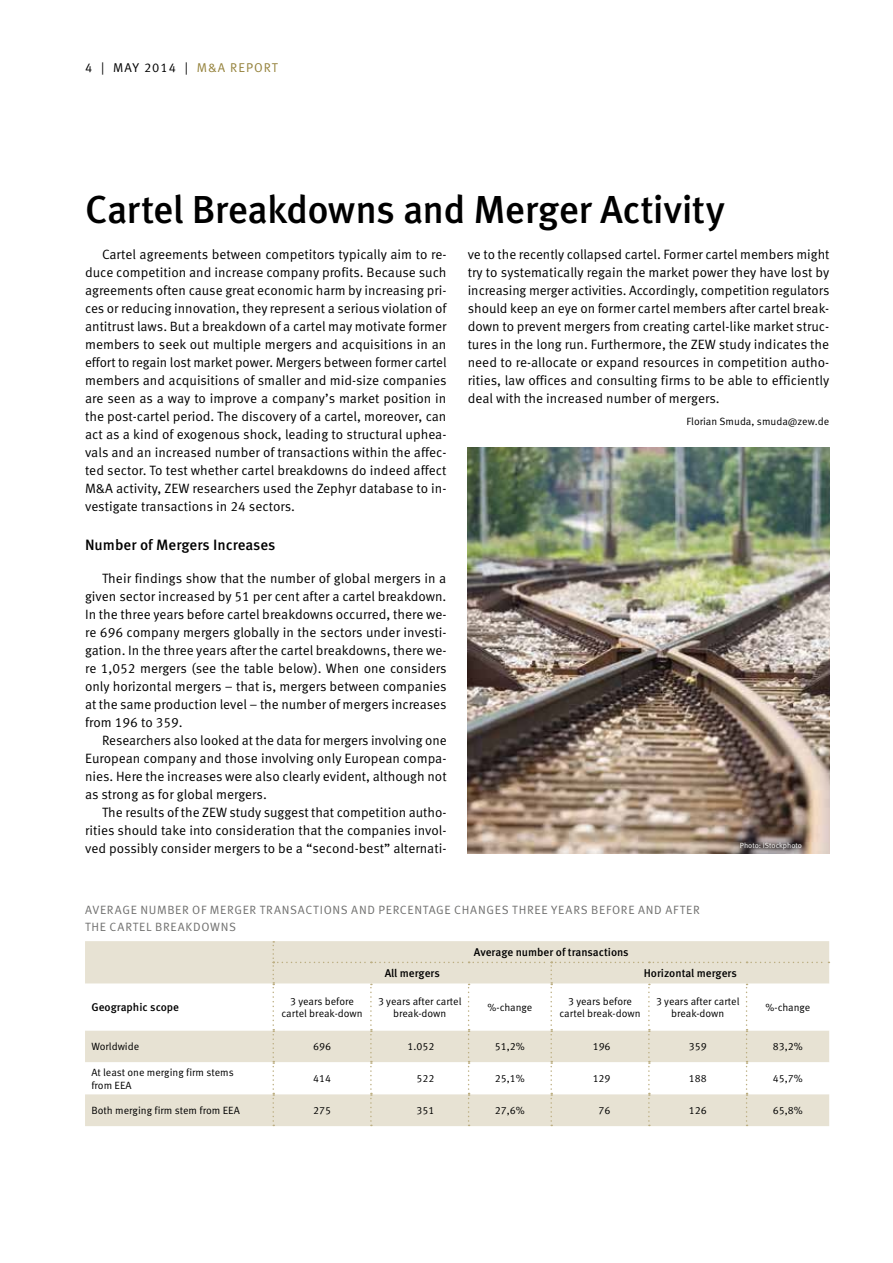
<style>
.page{position:relative;width:893px;height:1263px;background:#fff}
.page>*{position:absolute;margin:0;border:0;box-sizing:border-box;transform-origin:0 0}
.t1{font:500 39px "Meta Pro";letter-spacing:-.02em;color:#000}
.t2{font:500 15px "Meta Pro";color:#000}
.t3{font:13.5px/18px "Meta Pro";color:#000;text-align:justify}
.t4{font:12.75px "Meta Pro";letter-spacing:.08em;color:#000}
.t5{font:12px/17.2px "Meta Pro";letter-spacing:.055em;color:#6f6f6e}
.t6{font:500 11.25px "Meta Pro";color:#000}
.t7{font:10.5px/12.8px "Meta Pro";color:#000;text-align:center}
.t8{font:7.5px "Meta Pro";color:#fff}
.s1{color:#94813a}
</style>
<div class="page">
<div style="left:85px;top:941px;width:187px;height:185px;background:#e7e2d3"></div>
<svg style="left:85px;top:984px;width:187px;height:110px"></svg>
<svg style="left:272px;top:941px;width:557px;height:185px"></svg>
<img style="left:468px;top:447px;width:361px;height:406px">
<p class="t4" style="left:85px;top:60px;width:194px">4 | MAY 2014 | <span class="s1">M&amp;A REPORT</span></p>
<h1 class="t1" style="left:85px;top:185px;width:642px">Cartel Breakdowns and Merger Activity</h1>
<p class="t3" style="left:85px;top:246px;width:363px;text-indent:17px">Cartel agreements between competitors typically aim to re&shy;duce competition and increase company profits. Because such agreements often cause great economic harm by increasing pri&shy;ces or reducing innovation, they represent a serious violation of antitrust laws. But a breakdown of a cartel may motivate former members to seek out multiple mergers and acquisitions in an effort to regain lost market power. Mergers between former cartel members and acquisitions of smaller and mid-size companies are seen as a way to improve a company’s market position in the post-cartel period. The discovery of a cartel, moreover, can act as a kind of exogenous shock, leading to structural uphea&shy;vals and an increased number of transactions within the affec&shy;ted sector. To test whether cartel breakdowns do indeed affect M&amp;A activity, ZEW researchers used the Zephyr database to in&shy;vestigate transactions in 24 sectors.</p>
<p class="t2" style="left:85px;top:536px;width:192px">Number of Mergers Increases</p>
<p class="t3" style="left:85px;top:570px;width:363px;text-indent:17px">Their findings show that the number of global mergers in a given sector increased by 51 per cent after a cartel breakdown.<br>In the three years before cartel breakdowns occurred, there we&shy;re 696 company mergers globally in the sectors under investi&shy;gation. In the three years after the cartel breakdowns, there we&shy;re 1,052 mergers (see the table below). When one considers only horizontal mergers – that is, mergers between companies at the same production level – the number of mergers increases from 196 to 359.</p>
<p class="t3" style="left:85px;top:732px;width:363px;text-indent:17px">Researchers also looked at the data for mergers involving one European company and those involving only European compa&shy;nies. Here the increases were also clearly evident, although not as strong as for global mergers.</p>
<p class="t3" style="left:85px;top:804px;width:363px;text-indent:17px">The results of the ZEW study suggest that competition autho&shy;rities should take into consideration that the companies invol&shy;ved possibly consider mergers to be a “second-best” alternati-</p>
<p class="t3" style="left:468px;top:246px;width:363px">ve to the recently collapsed cartel. Former cartel members might try to systematically regain the market power they have lost by increasing merger activities. Accordingly, competition regulators should keep an eye on former cartel members after cartel break&shy;down to prevent mergers from creating cartel-like market struc&shy;tures in the long run. Furthermore, the ZEW study indicates the need to re-allocate or expand resources in competition autho&shy;rities, law offices and consulting firms to be able to efficiently deal with the increased number of mergers.</p>
<p class="t7" style="left:687px;top:415px;width:144px">Florian Smuda, smuda@zew.de</p>
<p class="t8" style="left:740px;top:840px;width:64px">Photo: iStockphoto</p>
<p class="t5" style="left:85px;top:901px;width:616px">AVERAGE NUMBER OF MERGER TRANSACTIONS AND PERCENTAGE CHANGES THREE YEARS BEFORE AND AFTER<br>THE CARTEL BREAKDOWNS</p>
<p class="t6" style="left:474px;top:945px;width:156px">Average number of transactions</p>
<p class="t6" style="left:385px;top:966px;width:57px">All mergers</p>
<p class="t6" style="left:644px;top:966px;width:95px">Horizontal mergers</p>
<p class="t6" style="left:91px;top:1000px;width:89px">Geographic scope</p>
<p class="t7" style="left:281px;top:995px;width:83px">3 years before cartel break-down</p>
<p class="t7" style="left:378px;top:995px;width:85px">3 years after cartel break-down</p>
<p class="t7" style="left:487px;top:1001px;width:46px">%-change</p>
<p class="t7" style="left:559px;top:995px;width:83px">3 years before cartel break-down</p>
<p class="t7" style="left:656px;top:995px;width:85px">3 years after cartel break-down</p>
<p class="t7" style="left:765px;top:1001px;width:46px">%-change</p>
<p class="t7" style="left:91px;top:1041px;width:49px">Worldwide</p>
<p class="t7" style="left:313px;top:1041px;width:19px">696</p>
<p class="t7" style="left:408px;top:1041px;width:28px">1.052</p>
<p class="t7" style="left:495px;top:1041px;width:32px">51,2%</p>
<p class="t7" style="left:593px;top:1041px;width:19px">196</p>
<p class="t7" style="left:689px;top:1041px;width:19px">359</p>
<p class="t7" style="left:773px;top:1041px;width:32px">83,2%</p>
<p class="t7" style="left:91px;top:1066px;width:144px;text-align:left">At least one merging firm stems from EEA</p>
<p class="t7" style="left:313px;top:1072px;width:19px">414</p>
<p class="t7" style="left:417px;top:1072px;width:19px">522</p>
<p class="t7" style="left:495px;top:1072px;width:32px">25,1%</p>
<p class="t7" style="left:593px;top:1072px;width:19px">129</p>
<p class="t7" style="left:689px;top:1072px;width:19px">188</p>
<p class="t7" style="left:773px;top:1072px;width:32px">45,7%</p>
<p class="t7" style="left:91px;top:1104px;width:150px">Both merging firm stem from EEA</p>
<p class="t7" style="left:313px;top:1104px;width:19px">275</p>
<p class="t7" style="left:417px;top:1104px;width:19px">351</p>
<p class="t7" style="left:495px;top:1104px;width:32px">27,6%</p>
<p class="t7" style="left:599px;top:1104px;width:13px">76</p>
<p class="t7" style="left:689px;top:1104px;width:19px">126</p>
<p class="t7" style="left:773px;top:1104px;width:32px">65,8%</p>
</div>
